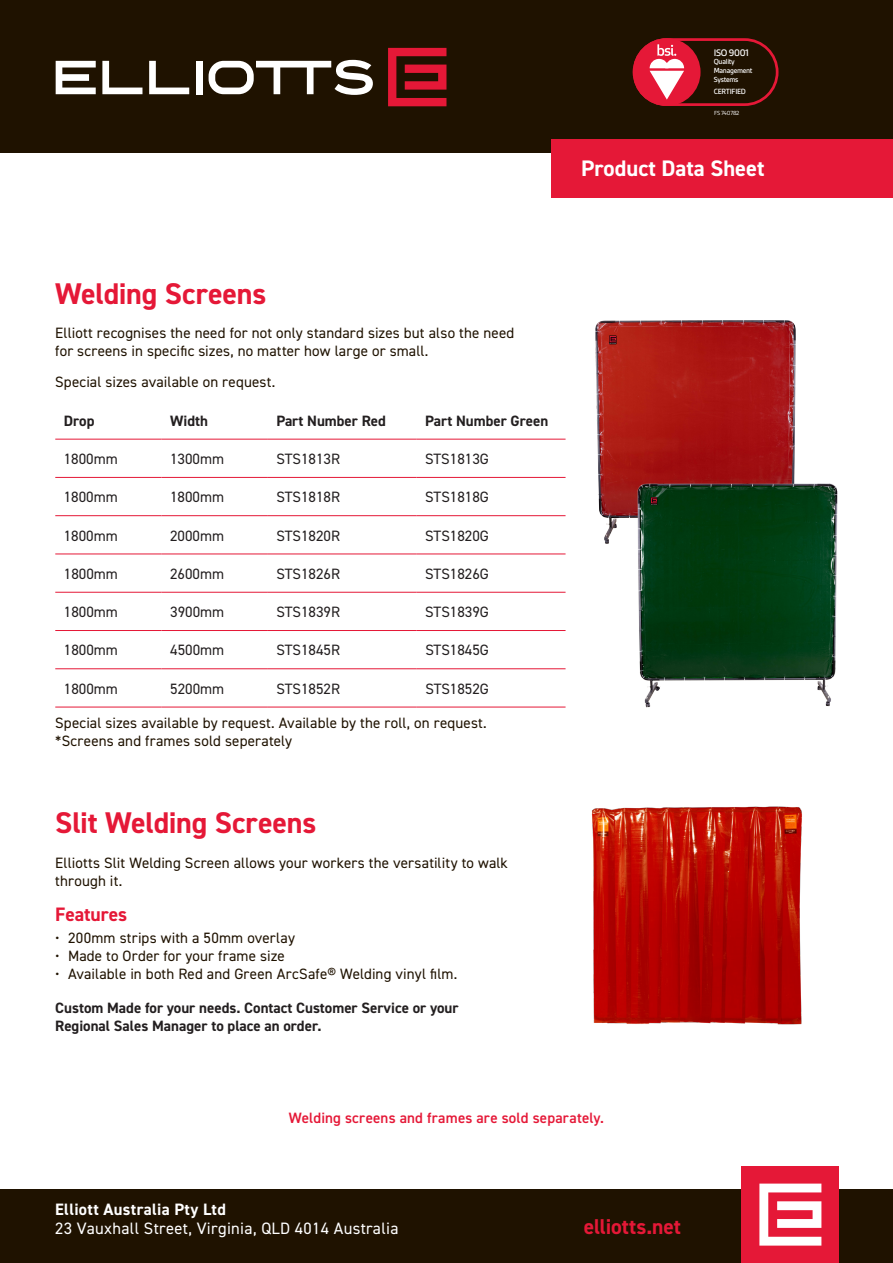
<style>
.page{position:relative;width:893px;height:1263px;background:#fff}
.page>*{position:absolute;margin:0;border:0;box-sizing:border-box;transform-origin:0 0}
.Heading{font:700 30px "DIN2014";letter-spacing:-.01em;color:#e51837}
.t1{font:700 22.5px "DIN2014";color:#fff}
.t2{font:700 21.45px "DIN2014";letter-spacing:-.005em;color:#e51837}
.Subhead_2{font:700 19.5px "DIN2014";letter-spacing:-.005em;color:#e51837}
.t3{font:16.5px "DIN2014";letter-spacing:.02em;color:#fff}
.t4{font:700 16.5px "DIN2014";letter-spacing:.02em;color:#fff}
.Body{font:15px/18px "DIN2014";letter-spacing:.01em;color:#1f1200}
.Table_Body{font:15px "DIN2014";color:#231f20}
.Table_Heading{font:700 15px/18px "DIN2014";color:#231f20}
.Body-2{font:600 15px "DIN2014";letter-spacing:.01em;color:#e51837}
.t5{font:500 10.2px "Gesta";letter-spacing:-.035em;color:#fff}
.t6{font:500 8.1px "Gesta";letter-spacing:-.035em;color:#fff}
.t7{font:500 7.95px/8.6px "Gesta";letter-spacing:-.035em;color:#fff}
.t8{font:6.3px "Gesta";letter-spacing:-.035em;color:#fff}
</style>
<div class="page">
<div style="left:0;top:0;width:893px;height:153px;background:#1f1200"></div>
<div style="left:0;top:1189px;width:893px;height:74px;background:#1f1200"></div>
<img style="left:595px;top:320px;width:201px;height:224px">
<img style="left:638px;top:484px;width:199px;height:224px">
<hr style="left:55px;top:477px;width:107px;height:1px;background:#e51837">
<hr style="left:162px;top:477px;width:106px;height:1px;background:#e51837">
<hr style="left:268px;top:477px;width:149px;height:1px;background:#e51837">
<hr style="left:417px;top:477px;width:149px;height:1px;background:#e51837">
<hr style="left:55px;top:515px;width:107px;height:1px;background:#e51837">
<hr style="left:162px;top:515px;width:106px;height:1px;background:#e51837">
<hr style="left:268px;top:515px;width:149px;height:1px;background:#e51837">
<hr style="left:417px;top:515px;width:149px;height:1px;background:#e51837">
<hr style="left:55px;top:554px;width:107px;height:1px;background:#e51837">
<hr style="left:162px;top:554px;width:106px;height:1px;background:#e51837">
<hr style="left:268px;top:554px;width:149px;height:1px;background:#e51837">
<hr style="left:417px;top:554px;width:149px;height:1px;background:#e51837">
<hr style="left:55px;top:592px;width:107px;height:1px;background:#e51837">
<hr style="left:162px;top:592px;width:106px;height:1px;background:#e51837">
<hr style="left:268px;top:592px;width:149px;height:1px;background:#e51837">
<hr style="left:417px;top:592px;width:149px;height:1px;background:#e51837">
<hr style="left:55px;top:630px;width:107px;height:1px;background:#e51837">
<hr style="left:162px;top:630px;width:106px;height:1px;background:#e51837">
<hr style="left:268px;top:630px;width:149px;height:1px;background:#e51837">
<hr style="left:417px;top:630px;width:149px;height:1px;background:#e51837">
<hr style="left:55px;top:668px;width:107px;height:1px;background:#e51837">
<hr style="left:162px;top:668px;width:106px;height:1px;background:#e51837">
<hr style="left:268px;top:668px;width:149px;height:1px;background:#e51837">
<hr style="left:417px;top:668px;width:149px;height:1px;background:#e51837">
<hr style="left:55px;top:439px;width:107px;height:1px;background:#e51837">
<hr style="left:162px;top:439px;width:106px;height:1px;background:#e51837">
<hr style="left:268px;top:439px;width:149px;height:1px;background:#e51837">
<hr style="left:417px;top:439px;width:149px;height:1px;background:#e51837">
<hr style="left:55px;top:707px;width:107px;height:1px;background:#e51837">
<hr style="left:162px;top:707px;width:106px;height:1px;background:#e51837">
<hr style="left:268px;top:707px;width:149px;height:1px;background:#e51837">
<hr style="left:417px;top:707px;width:149px;height:1px;background:#e51837">
<img style="left:592px;top:806px;width:210px;height:219px">
<div style="left:551px;top:139px;width:342px;height:59px;background:#e51837"></div>
<svg style="left:388px;top:48px;width:58px;height:58px"></svg>
<div style="left:196px;top:61px;width:6px;height:33px;background:#fff"></div>
<svg style="left:209px;top:60px;width:164px;height:35px"></svg>
<svg style="left:56px;top:61px;width:40px;height:33px"></svg>
<svg style="left:102px;top:61px;width:40px;height:33px"></svg>
<svg style="left:149px;top:61px;width:40px;height:33px"></svg>
<div style="left:741px;top:1166px;width:98px;height:97px;background:#e51837"></div>
<svg style="left:759px;top:1183px;width:62px;height:62px"></svg>
<svg style="left:633px;top:38px;width:145px;height:68px"></svg>
<p class="t5" style="left:714px;top:47px;width:37px">ISO 9001</p>
<p class="t7" style="left:714px;top:58px;width:40px">Quality<br>Management<br>Systems</p>
<p class="t6" style="left:714px;top:87px;width:34px">CERTIFIED</p>
<p class="t8" style="left:714px;top:109px;width:27px">FS 740782</p>
<h2 class="t1" style="left:581px;top:154px;width:185px">Product Data Sheet</h2>
<p class="Heading" style="left:55px;top:274px;width:213px">Welding Screens</p>
<p class="Body" style="left:55px;top:324px;width:461px">Elliott recognises the need for not only standard sizes but also the need for screens in specific sizes, no matter how large or small.</p>
<p class="Body" style="left:55px;top:372px;width:222px">Special sizes available on request.</p>
<p class="Table_Heading" style="left:64px;top:411px;width:32px">Drop</p>
<p class="Table_Heading" style="left:170px;top:411px;width:39px">Width</p>
<p class="Table_Heading" style="left:276px;top:411px;width:111px">Part Number Red</p>
<p class="Table_Heading" style="left:425px;top:411px;width:125px">Part Number Green</p>
<p class="Table_Body" style="left:64px;top:450px;width:56px">1800mm</p>
<p class="Table_Body" style="left:170px;top:450px;width:56px">1300mm</p>
<p class="Table_Body" style="left:276px;top:450px;width:65px">STS1813R</p>
<p class="Table_Body" style="left:425px;top:450px;width:65px">STS1813G</p>
<p class="Table_Body" style="left:64px;top:488px;width:56px">1800mm</p>
<p class="Table_Body" style="left:170px;top:488px;width:56px">1800mm</p>
<p class="Table_Body" style="left:276px;top:488px;width:65px">STS1818R</p>
<p class="Table_Body" style="left:425px;top:488px;width:65px">STS1818G</p>
<p class="Table_Body" style="left:64px;top:526px;width:56px">1800mm</p>
<p class="Table_Body" style="left:170px;top:526px;width:56px">2000mm</p>
<p class="Table_Body" style="left:276px;top:526px;width:65px">STS1820R</p>
<p class="Table_Body" style="left:425px;top:526px;width:65px">STS1820G</p>
<p class="Table_Body" style="left:64px;top:564px;width:56px">1800mm</p>
<p class="Table_Body" style="left:170px;top:564px;width:56px">2600mm</p>
<p class="Table_Body" style="left:276px;top:564px;width:65px">STS1826R</p>
<p class="Table_Body" style="left:425px;top:564px;width:65px">STS1826G</p>
<p class="Table_Body" style="left:64px;top:603px;width:56px">1800mm</p>
<p class="Table_Body" style="left:170px;top:603px;width:56px">3900mm</p>
<p class="Table_Body" style="left:276px;top:603px;width:65px">STS1839R</p>
<p class="Table_Body" style="left:425px;top:603px;width:65px">STS1839G</p>
<p class="Table_Body" style="left:64px;top:641px;width:56px">1800mm</p>
<p class="Table_Body" style="left:170px;top:641px;width:56px">4500mm</p>
<p class="Table_Body" style="left:276px;top:641px;width:65px">STS1845R</p>
<p class="Table_Body" style="left:425px;top:641px;width:65px">STS1845G</p>
<p class="Table_Body" style="left:64px;top:679px;width:56px">1800mm</p>
<p class="Table_Body" style="left:170px;top:679px;width:56px">5200mm</p>
<p class="Table_Body" style="left:276px;top:679px;width:65px">STS1852R</p>
<p class="Table_Body" style="left:425px;top:679px;width:65px">STS1852G</p>
<p class="Body" style="left:55px;top:714px;width:433px">Special sizes available by request. Available by the roll, on request. *Screens and frames sold seperately</p>
<p class="Heading" style="left:55px;top:803px;width:262px">Slit Welding Screens</p>
<p class="Body" style="left:55px;top:853px;width:454px">Elliotts Slit Welding Screen allows your workers the versatility to walk through it.</p>
<p class="Subhead_2" style="left:55px;top:901px;width:74px">Features</p>
<p class="Body" style="left:55px;top:929px;width:241px">• 200mm strips with a 50mm overlay</p>
<p class="Body" style="left:55px;top:947px;width:231px">• Made to Order for your frame size</p>
<p class="Body" style="left:55px;top:965px;width:404px">• Available in both Red and Green ArcSafe® Welding vinyl film.</p>
<p class="Table_Heading" style="left:55px;top:999px;width:405px">Custom Made for your needs. Contact Customer Service or your<br>Regional Sales Manager to place an order.</p>
<p class="Body-2" style="left:289px;top:1107px;width:317px">Welding screens and frames are sold separately.</p>
<p class="t4" style="left:55px;top:1198px;width:172px">Elliott Australia Pty Ltd</p>
<p class="t3" style="left:55px;top:1218px;width:345px">23 Vauxhall Street, Virginia, QLD 4014 Australia</p>
<h3 class="t2" style="left:584px;top:1213px;width:99px">elliotts.net</h3>
</div>
